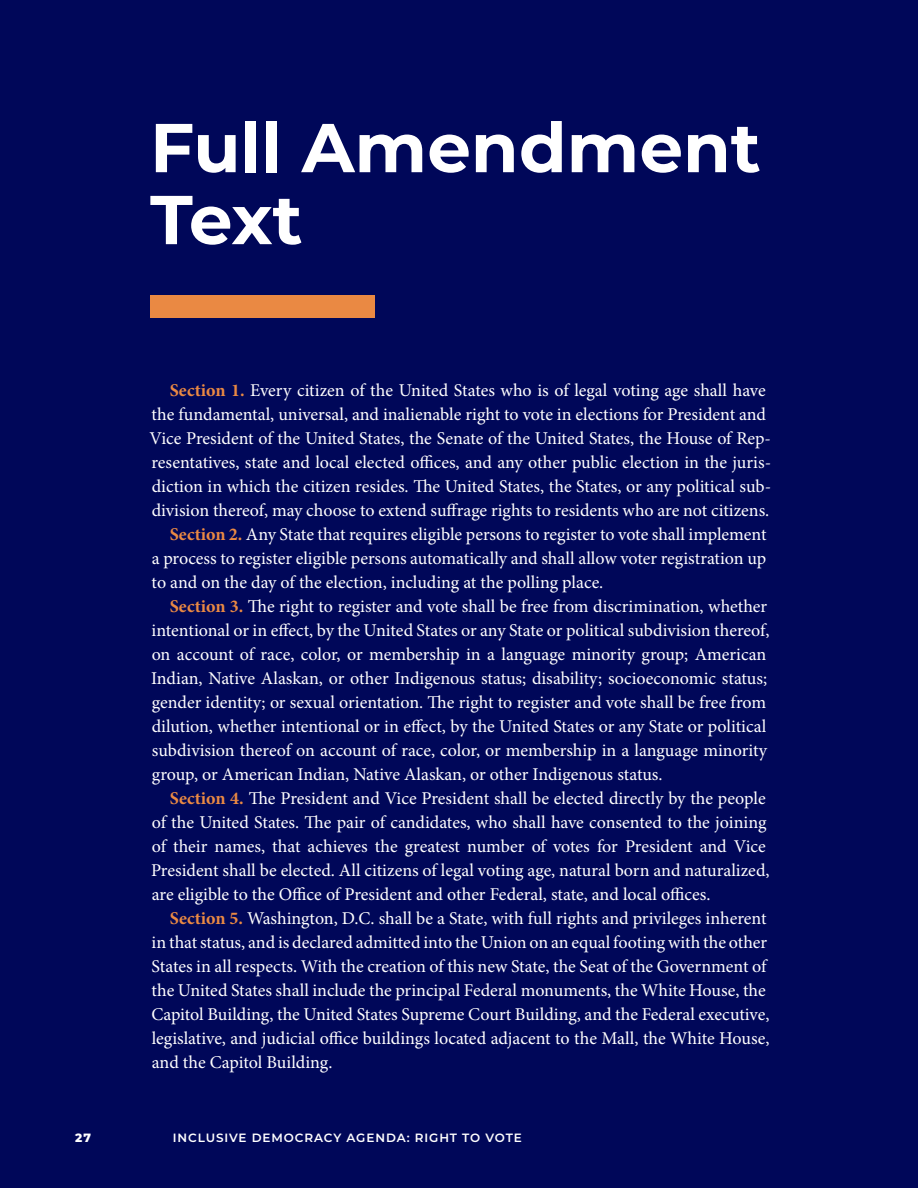
<style>
.page{position:relative;width:918px;height:1188px;background:#000759}
.page>*{position:absolute;margin:0;border:0;box-sizing:border-box;transform-origin:0 0}
.t1{font:700 69px/72px "Montserrat";color:#fff}
.Body{font:18px/24px "Minion Pro";color:#fff}
.t2{font:600 12px "Montserrat";letter-spacing:.075em;color:#fff}
.t3{font:800 12px "Montserrat";color:#fff}
.s1{font-weight:700;color:#ea8943}
</style>
<div class="page">
<div style="left:150px;top:296px;width:225px;height:22px;background:#ea8943"></div>
<p class="t1" style="left:150px;top:108px;width:612px">Full Amendment<br>Text</p>
<p class="Body" style="left:150px;top:378px;width:623px;text-indent:20px"><span class="s1">Section 1.</span> Every citizen of the United States who is of legal voting age shall have the fundamental, universal, and inalienable right to vote in elections for President and Vice President of the United States, the Senate of the United States, the House of Rep&shy;resentatives, state and local elected offices, and any other public election in the juris&shy;diction in which the citizen resides. The United States, the States, or any political sub&shy;division thereof, may choose to extend suffrage rights to residents who are not citizens.</p>
<p class="Body" style="left:152px;top:522px;width:616px;text-align:justify;text-indent:18px"><span class="s1">Section 2.</span> Any State that requires eligible persons to register to vote shall implement a process to register eligible persons automatically and shall allow voter registration up to and on the day of the election, including at the polling place.</p>
<p class="Body" style="left:151px;top:594px;width:620px;text-indent:19px"><span class="s1">Section 3.</span> The right to register and vote shall be free from discrimination, whether intentional or in effect, by the United States or any State or political subdivision thereof, on account of race, color, or membership in a language minority group; American Indian, Native Alaskan, or other Indigenous status; disability; socioeconomic status; gender identity; or sexual orientation. The right to register and vote shall be free from dilution, whether intentional or in effect, by the United States or any State or political subdivision thereof on account of race, color, or membership in a language minority group, or American Indian, Native Alaskan, or other Indigenous status.</p>
<p class="Body" style="left:151px;top:786px;width:620px;text-indent:19px"><span class="s1">Section 4.</span> The President and Vice President shall be elected directly by the people of the United States. The pair of candidates, who shall have consented to the joining of their names, that achieves the greatest number of votes for President and Vice President shall be elected. All citizens of legal voting age, natural born and naturalized, are eligible to the Office of President and other Federal, state, and local offices.</p>
<p class="Body" style="left:151px;top:906px;width:620px;text-indent:18px"><span class="s1">Section 5.</span> Washington, D.C. shall be a State, with full rights and privileges inherent in that status, and is declared admitted into the Union on an equal footing with the other States in all respects. With the creation of this new State, the Seat of the Government of the United States shall include the principal Federal monuments, the White House, the Capitol Building, the United States Supreme Court Building, and the Federal executive, legislative, and judicial office buildings located adjacent to the Mall, the White House, and the Capitol Building.</p>
<p class="t3" style="left:75px;top:1129px;width:17px">27</p>
<p class="t2" style="left:173px;top:1129px;width:351px">INCLUSIVE DEMOCRACY AGENDA: RIGHT TO VOTE</p>
</div>
